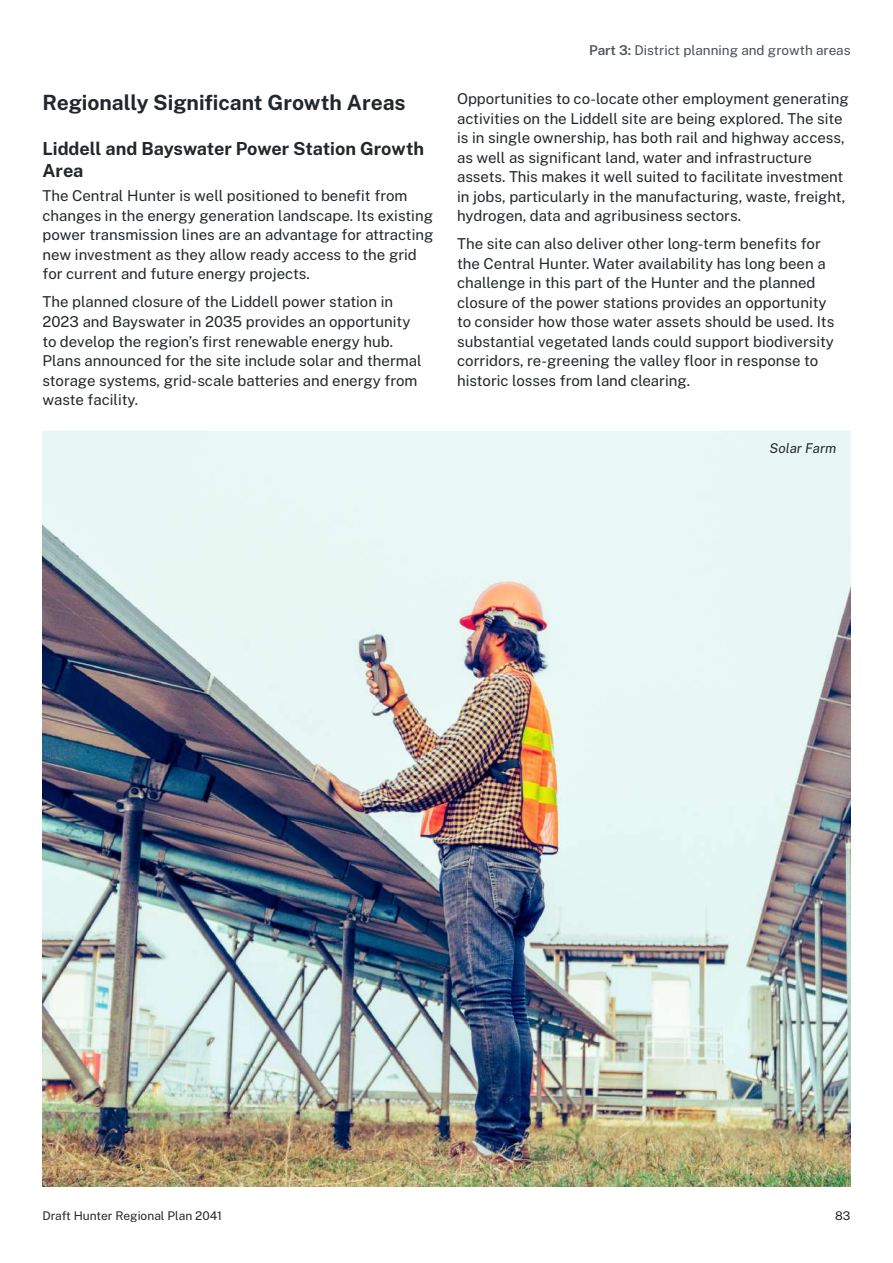
<style>
.page{position:relative;width:893px;height:1263px;background:#fff}
.page>*{position:absolute;margin:0;border:0;box-sizing:border-box;transform-origin:0 0}
.t1{font:700 21px "Public Sans";color:#22272b}
.t2{font:700 18px/22.5px "Public Sans";color:#22272b}
.t3{font:15px/19.5px "Public Sans";color:#22272b}
.t4{font:13.5px "Public Sans";color:#495054}
.t5{font:italic 13.5px "Public Sans";color:#22272b}
.t6{font:12px "Public Sans";color:#22272b}
.s1{font-weight:600}
</style>
<div class="page">
<img style="left:43px;top:432px;width:807px;height:754px">
<h1 class="t1" style="left:43px;top:86px;width:365px">Regionally Significant Growth Areas</h1>
<p class="t2" style="left:43px;top:136px;width:383px">Liddell and Bayswater Power Station Growth<br>Area</p>
<p class="t3" style="left:43px;top:185px;width:393px">The Central Hunter is well positioned to benefit from changes in the energy generation landscape. Its existing power transmission lines are an advantage for attracting new investment as they allow ready access to the grid for current and future energy projects.</p>
<p class="t3" style="left:43px;top:291px;width:381px">The planned closure of the Liddell power station in 2023 and Bayswater in 2035 provides an opportunity to develop the region’s first renewable energy hub.<br>Plans announced for the site include solar and thermal storage systems, grid-scale batteries and energy from waste facility.</p>
<p class="t4" style="left:589px;top:40px;width:263px"><span class="s1">Part 3:</span> District planning and growth areas</p>
<p class="t3" style="left:457px;top:88px;width:393px">Opportunities to co-locate other employment generating activities on the Liddell site are being explored. The site is in single ownership, has both rail and highway access, as well as significant land, water and infrastructure assets. This makes it well suited to facilitate investment in jobs, particularly in the manufacturing, waste, freight, hydrogen, data and agribusiness sectors.</p>
<p class="t3" style="left:457px;top:233px;width:379px">The site can also deliver other long-term benefits for the Central Hunter. Water availability has long been a challenge in this part of the Hunter and the planned closure of the power stations provides an opportunity to consider how those water assets should be used. Its substantial vegetated lands could support biodiversity corridors, re-greening the valley floor in response to historic losses from land clearing.</p>
<p class="t5" style="left:770px;top:439px;width:68px">Solar Farm</p>
<p class="t6" style="left:43px;top:1207px;width:181px">Draft Hunter Regional Plan 2041</p>
<p class="t6" style="left:835px;top:1207px;width:17px">83</p>
</div>
